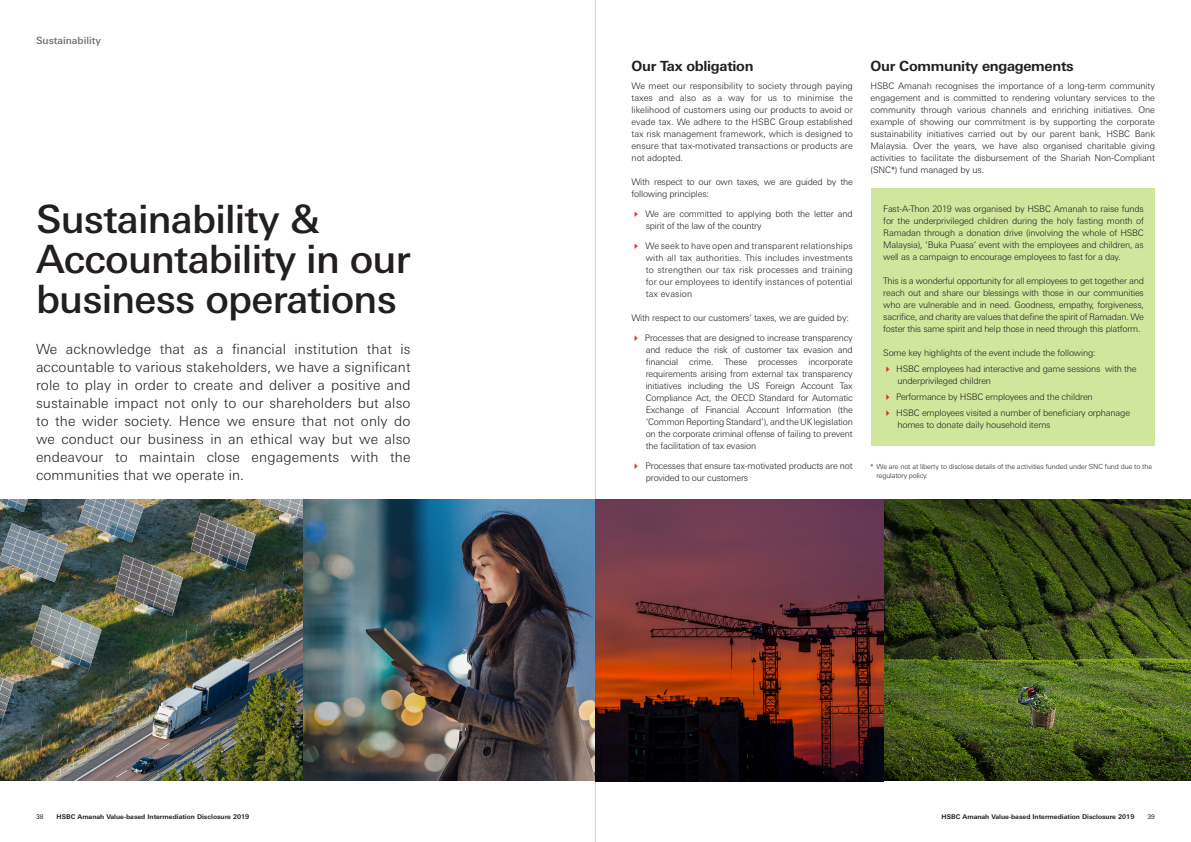
<style>
.page{position:relative;width:1191px;height:842px;background:#fff}
.page>*{position:absolute;margin:0;border:0;box-sizing:border-box;transform-origin:0 0}
.t1{font:500 39px/40px "Univers Nextfor HSBC";letter-spacing:-.02em;color:#231f20}
.Subheader{font:300 14px/18px "Univers Nextfor HSBC";letter-spacing:.01em;color:#231f20;text-align:justify}
.copy_titles{font:700 14px "Univers Nextfor HSBC";letter-spacing:-.02em;color:#231f20}
.t2{font:500 10px "Univers Nextfor HSBC";color:#6c6d70}
.body_copy{font:300 9px/12px "Univers Nextfor HSBC";letter-spacing:-.02em;color:#231f20;text-align:justify}
.body_copy-2{font:300 7px/8.4px "Univers Nextfor HSBC";letter-spacing:-.01em;color:#231f20}
.t3{font:700 6.5px "Univers Nextfor HSBC";color:#231f20}
.t4{font:6.5px "Univers Nextfor HSBC";color:#231f20}
.s1{color:#ee1d23}
</style>
<div class="page">
<hr style="left:595px;top:0;width:1px;height:842px;background:#d2d2d4">
<div style="left:871px;top:189px;width:283px;height:257px;background:#d0e69d"></div>
<img style="left:0;top:499px;width:1191px;height:282px">
<p class="t2" style="left:36px;top:33px;width:67px">Sustainability</p>
<p class="t1" style="left:36px;top:196px;width:376px">Sustainability &amp;<br>Accountability in our business operations</p>
<p class="Subheader" style="left:36px;top:339px;width:376px">We acknowledge that as a financial institution that is accountable to various stakeholders, we have a significant role to play in order to create and deliver a positive and sustainable impact not only to our shareholders but also to the wider society. Hence we ensure that not only do we conduct our business in an ethical way but we also endeavour to maintain close engagements with the communities that we operate in.</p>
<p class="copy_titles" style="left:631px;top:56px;width:124px">Our Tax obligation</p>
<p class="body_copy" style="left:631px;top:79px;width:223px">We meet our responsibility to society through paying taxes and also as a way for us to minimise the likelihood of customers using our products to avoid or evade tax. We adhere to the HSBC Group established tax risk management framework, which is designed to ensure that tax-motivated transactions or products are not adopted.</p>
<p class="body_copy" style="left:631px;top:175px;width:223px">With respect to our own taxes, we are guided by the following principles:</p>
<p class="body_copy" style="left:645px;top:207px;width:209px;text-indent:-14px"><span class="s1">✔</span> We are committed to applying both the letter and spirit of the law of the country</p>
<p class="body_copy" style="left:645px;top:239px;width:209px;text-indent:-14px"><span class="s1">✔</span> We seek to have open and transparent relationships with all tax authorities. This includes investments to strengthen our tax risk processes and training for our employees to identify instances of potential tax evasion</p>
<p class="body_copy" style="left:631px;top:311px;width:219px">With respect to our customers’ taxes, we are guided by:</p>
<p class="body_copy" style="left:645px;top:331px;width:209px;text-indent:-14px"><span class="s1">✔</span> Processes that are designed to increase transparency and reduce the risk of customer tax evasion and financial crime. These processes incorporate requirements arising from external tax transparency initiatives including the US Foreign Account Tax Compliance Act, the OECD Standard for Automatic Exchange of Financial Account Information (the ‘Common Reporting Standard’), and the UK legislation on the corporate criminal offense of failing to prevent the facilitation of tax evasion</p>
<p class="body_copy" style="left:645px;top:459px;width:209px;text-indent:-14px"><span class="s1">✔</span> Processes that ensure tax-motivated products are not provided to our customers</p>
<p class="copy_titles" style="left:870px;top:56px;width:205px">Our Community engagements</p>
<p class="body_copy" style="left:870px;top:79px;width:286px">HSBC Amanah recognises the importance of a long-term community engagement and is committed to rendering voluntary services to the community through various channels and enriching initiatives. One example of showing our commitment is by supporting the corporate sustainability initiatives carried out by our parent bank, HSBC Bank Malaysia. Over the years, we have also organised charitable giving activities to facilitate the disbursement of the Shariah Non-Compliant (SNC*) fund managed by us.</p>
<p class="body_copy" style="left:883px;top:202px;width:262px">Fast-A-Thon 2019 was organised by HSBC Amanah to raise funds for the underprivileged children during the holy fasting month of Ramadan through a donation drive (involving the whole of HSBC Malaysia), ‘Buka Puasa’ event with the employees and children, as well as a campaign to encourage employees to fast for a day.</p>
<p class="body_copy" style="left:883px;top:274px;width:262px">This is a wonderful opportunity for all employees to get together and reach out and share our blessings with those in our communities who are vulnerable and in need. Goodness, empathy, forgiveness, sacrifice, and charity are values that define the spirit of Ramadan. We foster this same spirit and help those in need through this platform.</p>
<p class="body_copy" style="left:883px;top:346px;width:214px">Some key highlights of the event include the following:</p>
<p class="body_copy" style="left:897px;top:362px;width:241px;text-indent:-14px"><span class="s1">✔</span> HSBC employees had interactive and game sessions with the underprivileged children</p>
<p class="body_copy" style="left:883px;top:390px;width:211px"><span class="s1">✔</span> Performance by HSBC employees and the children</p>
<p class="body_copy" style="left:897px;top:406px;width:234px;text-indent:-14px"><span class="s1">✔</span> HSBC employees visited a number of beneficiary orphanage homes to donate daily household items</p>
<p class="body_copy-2" style="left:876px;top:462px;width:277px;text-indent:-6px">* We are not at liberty to disclose details of the activities funded under SNC fund due to the regulatory policy.</p>
<p class="t4" style="left:36px;top:812px;width:9px">38</p>
<p class="t3" style="left:57px;top:812px;width:194px">HSBC Amanah Value-based Intermediation Disclosure 2019</p>
<p class="t3" style="left:941px;top:812px;width:194px">HSBC Amanah Value-based Intermediation Disclosure 2019</p>
<p class="t4" style="left:1147px;top:812px;width:9px">39</p>
</div>
